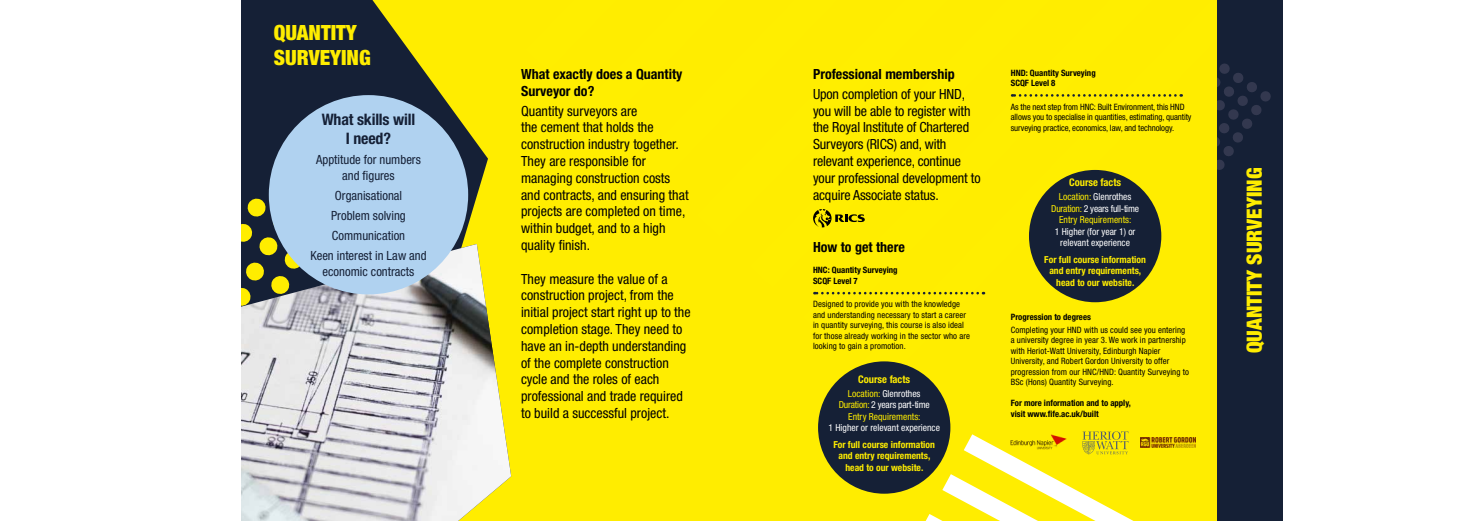
<style>
.page{position:relative;width:1474px;height:521px;background:#fff}
.page>*{position:absolute;margin:0;border:0;box-sizing:border-box;transform-origin:0 0}
.t1{font:900 condensed 21px/25.2px "Helvetica Neue LT Std";color:#ffed00}
.t2{font:700 condensed 15.84px/19px "Helvetica Neue LT Std";letter-spacing:-.01em;color:#152036;text-align:center}
.t3{font:condensed 14px/16.8px "Helvetica Neue LT Std";color:#000}
.t4{font:700 condensed 14px/16.8px "Helvetica Neue LT Std";color:#000}
.t5{font:condensed 12.69px/20.2px "Helvetica Neue LT Std";color:#152036;text-align:center}
.t6{font:700 condensed 10.5px "Helvetica Neue LT Std";color:#ffed00}
.t7{font:700 condensed 9.62px/11.5px "Helvetica Neue LT Std";color:#ffed00;text-align:center}
.t8{font:condensed 9.62px/11.5px "Helvetica Neue LT Std";color:#ffed00;text-align:center}
.t9{font:condensed 9.62px/11.5px "Helvetica Neue LT Std";color:#fff;text-align:center}
.t10{font:condensed 8.75px/10.5px "Helvetica Neue LT Std";letter-spacing:.01em;color:#000}
.t11{font:condensed 8.75px/10.5px "Helvetica Neue LT Std";letter-spacing:-.01em;color:#000}
.t12{font:700 condensed 8.75px/10.5px "Helvetica Neue LT Std";color:#000}
.s1{color:#fff}
</style>
<div class="page">
<div style="left:241px;top:0;width:1025px;height:521px;background:#ffed00"></div>
<div style="left:1217px;top:0;width:65px;height:521px;background:#152036"></div>
<svg style="left:1217px;top:63px;width:54px;height:107px"></svg>
<svg style="left:241px;top:0;width:247px;height:244px;fill:#152036"></svg>
<svg style="left:1012px;top:94px;width:169px;height:3px"></svg>
<svg style="left:814px;top:292px;width:163px;height:2px"></svg>
<svg style="left:241px;top:117px;width:64px;height:127px;background:#2e3631"></svg>
<div style="left:818px;top:361px;width:132px;height:133px;background:#152036;border-radius:50%"></div>
<div style="left:1029px;top:170px;width:132px;height:132px;background:#152036;border-radius:50%"></div>
<svg style="left:813px;top:209px;width:51px;height:18px"></svg>
<svg style="left:925px;top:431px;width:208px;height:90px"></svg>
<img style="left:241px;top:244px;width:270px;height:277px">
<div style="left:269px;top:95px;width:199px;height:199px;background:#b0d2f0;border-radius:50%"></div>
<img style="left:1010px;top:434px;width:56px;height:17px">
<img style="left:1140px;top:438px;width:55px;height:10px">
<h1 class="t1" style="left:274px;top:19px;width:98px">QUANTITY<br>SURVEYING</h1>
<p class="t2" style="left:322px;top:110px;width:95px">What skills will<br>I need?</p>
<p class="t5" style="left:316px;top:152px;width:106px;line-height:15.2px">Apptitude for numbers and figures</p>
<p class="t5" style="left:310px;top:185px;width:118px">Organisational<br>Problem solving<br>Communication<br>Keen interest in Law and</p>
<p class="t5" style="left:322px;top:261px;width:93px">economic contracts</p>
<p class="t4" style="left:521px;top:66px;width:163px">What exactly does a Quantity<br>Surveyor do?</p>
<p class="t3" style="left:521px;top:102px;width:169px">Quantity surveyors are<br>the cement that holds the construction industry together.<br>They are responsible for managing construction costs and contracts, and ensuring that projects are completed on time, within budget, and to a high quality finish.</p>
<p class="t3" style="left:521px;top:270px;width:171px">They measure the value of a construction project, from the initial project start right up to the completion stage. They need to have an in-depth understanding of the complete construction cycle and the roles of each professional and trade required to build a successful project.</p>
<p class="t4" style="left:813px;top:66px;width:143px">Professional membership</p>
<p class="t3" style="left:813px;top:85px;width:169px">Upon completion of your HND, you will be able to register with the Royal Institute of Chartered<br>Surveyors (RICS) and, with relevant experience, continue your professional development to acquire Associate status.</p>
<p class="t4" style="left:813px;top:239px;width:93px">How to get there</p>
<p class="t12" style="left:813px;top:265px;width:86px">HNC: Quantity Surveying<br>SCQF Level 7</p>
<p class="t10" style="left:813px;top:299px;width:158px">Designed to provide you with the knowledge and understanding necessary to start a career in quantity surveying, this course is also ideal for those already working in the sector who are looking to gain a promotion.</p>
<p class="t6" style="left:858px;top:372px;width:54px">Course facts</p>
<p class="t8" style="left:838px;top:387px;width:93px">Location: <span class="s1">Glenrothes<br></span>Duration: <span class="s1">2 years part-time<br></span>Entry Requirements:</p>
<p class="t9" style="left:828px;top:422px;width:113px">1 Higher or relevant experience</p>
<p class="t7" style="left:833px;top:438px;width:103px">For full course information and entry requirements, head to our website.</p>
<p class="t12" style="left:1010px;top:67px;width:86px">HND: Quantity Surveying<br>SCQF Level 8</p>
<p class="t11" style="left:1010px;top:101px;width:182px">As the next step from HNC: Built Environment, this HND allows you to specialise in quantities, estimating, quantity surveying practice, economics, law, and technology.</p>
<p class="t6" style="left:1069px;top:176px;width:54px">Course facts</p>
<p class="t8" style="left:1051px;top:191px;width:89px">Location: <span class="s1">Glenrothes<br></span>Duration: <span class="s1">2 years full-time<br></span>Entry Requirements:</p>
<p class="t9" style="left:1054px;top:226px;width:82px">1 Higher (for year 1) or relevant experience</p>
<p class="t7" style="left:1044px;top:253px;width:103px">For full course information and entry requirements, head to our website.</p>
<p class="t12" style="left:1010px;top:311px;width:82px">Progression to degrees</p>
<p class="t10" style="left:1010px;top:324px;width:180px">Completing your HND with us could see you entering a university degree in year 3. We work in partnership with Heriot-Watt University, Edinburgh Napier University, and Robert Gordon University to offer progression from our HNC/HND: Quantity Surveying to BSc (Hons) Quantity Surveying.</p>
<p class="t12" style="left:1010px;top:398px;width:122px">For more information and to apply, visit www.fife.ac.uk/built</p>
<h1 class="t1" style="left:1241px;top:353px;width:187px;rotate:-90deg">QUANTITY SURVEYING</h1>
</div>
